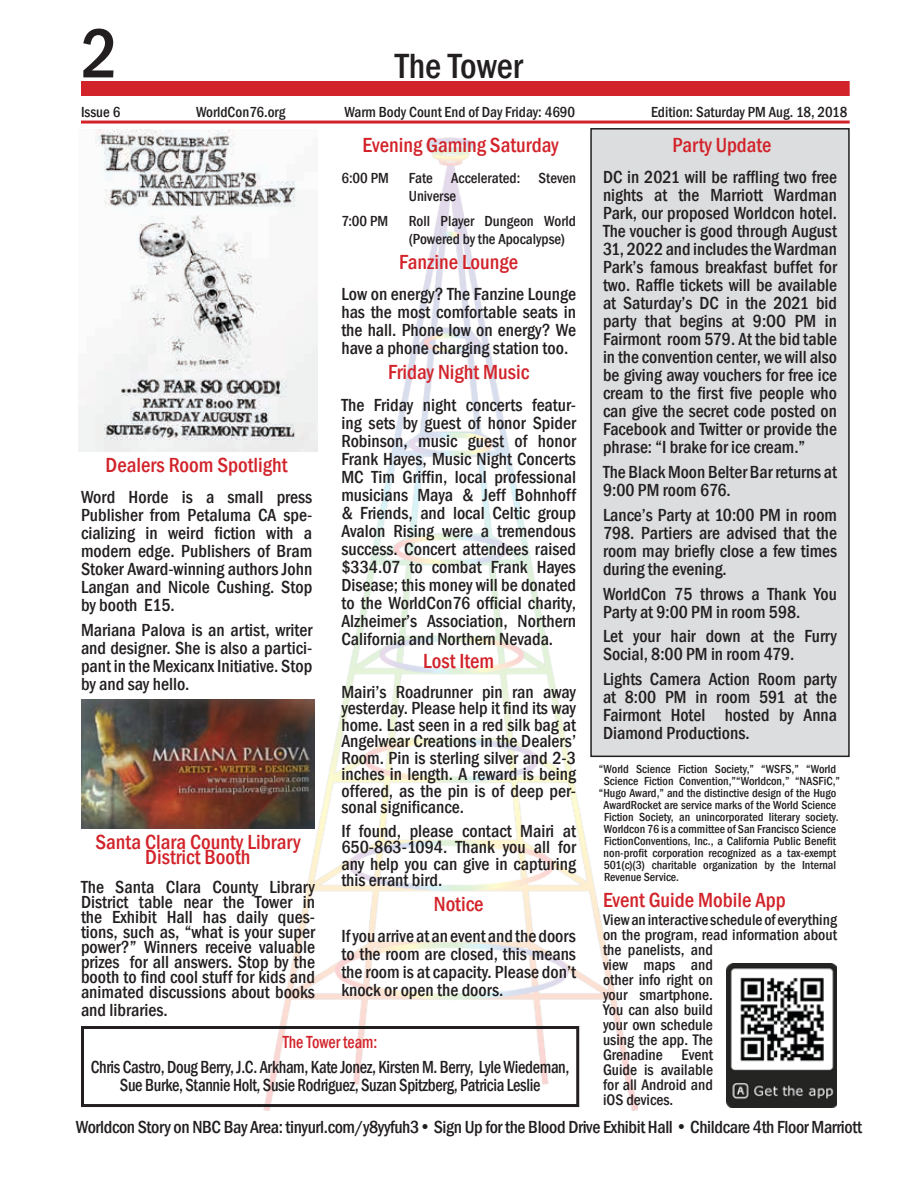
<style>
.page{position:relative;width:918px;height:1188px;background:#fff}
.page>*{position:absolute;margin:0;border:0;box-sizing:border-box;transform-origin:0 0}
.t1{font:500 condensed 72px "Franklin Gothic";color:#231f20}
.t2{font:500 condensed 36px "Franklin Gothic";color:#231f20}
.t3{font:500 condensed 21px/15px "Franklin Gothic";color:#d2232a;text-align:center}
.t4{font:500 condensed 18px/18px "Franklin Gothic";color:#231f20;text-align:justify}
.t5{font:500 condensed 18px/18px "Franklin Gothic";letter-spacing:-.02em;color:#231f20;text-align:center;scale:.92 1}
.t6{font:500 condensed 18px "Franklin Gothic";letter-spacing:-.02em;color:#231f20}
.t7{font:500 condensed 18px "Franklin Gothic";color:#d2232a;scale:.9 1}
.t8{font:500 condensed 15.75px/15px "Franklin Gothic";color:#231f20}
.t9{font:500 condensed 15px/18px "Franklin Gothic";color:#231f20}
.t10{font:500 condensed 12px "Franklin Gothic";color:#231f20}
</style>
<div class="page">
<div style="left:81px;top:81px;width:769px;height:15px;background:#d2232a"></div>
<img style="left:264px;top:137px;width:373px;height:973px">
<hr style="left:81px;top:121px;width:769px;height:3px;background:#d2232a">
<div style="left:591px;top:129px;width:258px;height:627px;background:#dcddde"></div>
<div style="left:590px;top:128px;width:260px;height:629px;border:2px solid #231f20"></div>
<div style="left:81px;top:1026px;width:498px;height:81px;border:3px solid #231f20"></div>
<img style="left:726px;top:964px;width:111px;height:144px">
<img style="left:79px;top:130px;width:238px;height:321px">
<img style="left:81px;top:699px;width:234px;height:130px">
<h1 class="t1" style="left:81px;top:6px;width:38px">2</h1>
<h2 class="t2" style="left:395px;top:43px;width:129px">The Tower</h2>
<p class="t9" style="left:81px;top:103px;width:41px">Issue 6</p>
<p class="t9" style="left:196px;top:103px;width:91px">WorldCon76.org</p>
<p class="t9" style="left:344px;top:103px;width:232px">Warm Body Count End of Day Friday: 4690</p>
<p class="t9" style="left:651px;top:103px;width:198px">Edition: Saturday PM Aug. 18, 2018</p>
<p class="t3" style="left:106px;top:457px;width:183px">Dealers Room Spotlight</p>
<p class="t4" style="left:81px;top:488px;width:233px">Word Horde is a small press Publisher from Petaluma CA spe&shy;cializing in weird fiction with a modern edge. Publishers of Bram Stoker Award-winning authors John Langan and Nicole Cushing. Stop by booth E15.</p>
<p class="t4" style="left:81px;top:621px;width:233px">Mariana Palova is an artist, writer and designer. She is also a partici&shy;pant in the Mexicanx Initiative. Stop by and say hello.</p>
<p class="t3" style="left:95px;top:834px;width:207px">Santa Clara County Library<br>District Booth</p>
<p class="t4" style="left:81px;top:879px;width:236px;line-height:15px">The Santa Clara County Library District table near the Tower in the Exhibit Hall has daily ques&shy;tions, such as, “what is your super power?” Winners receive valuable prizes for all answers. Stop by the booth to find cool stuff for kids and animated discussions about books</p>
<p class="t4" style="left:81px;top:1000px;width:88px">and libraries.</p>
<p class="t3" style="left:363px;top:137px;width:198px">Evening Gaming Saturday</p>
<p class="t9" style="left:341px;top:169px;width:49px">6:00 PM</p>
<p class="t9" style="left:409px;top:169px;width:169px">Fate Accelerated: Steven<br>Universe</p>
<p class="t9" style="left:341px;top:212px;width:48px">7:00 PM</p>
<p class="t9" style="left:409px;top:212px;width:169px">Roll Player Dungeon World (Powered by the Apocalypse)</p>
<p class="t3" style="left:399px;top:254px;width:120px">Fanzine Lounge</p>
<p class="t4" style="left:341px;top:285px;width:236px">Low on energy? The Fanzine Lounge has the most comfortable seats in the hall. Phone low on energy? We have a phone charging station too.</p>
<p class="t3" style="left:388px;top:364px;width:143px">Friday Night Music</p>
<p class="t4" style="left:341px;top:395px;width:236px">The Friday night concerts featur&shy;ing sets by guest of honor Spider Robinson, music guest of honor Frank Hayes, Music Night Concerts MC Tim Griffin, local professional musicians Maya &amp; Jeff Bohnhoff &amp; Friends, and local Celtic group Avalon Rising were a tremendous success. Concert attendees raised $334.07 to combat Frank Hayes Disease; this money will be donated to the WorldCon76 official charity, Alzheimer’s Association, Northern California and Northern Nevada.</p>
<p class="t3" style="left:423px;top:653px;width:73px">Lost Item</p>
<p class="t4" style="left:341px;top:683px;width:236px;line-height:16.5px">Mairi’s Roadrunner pin ran away yesterday. Please help it find its way home. Last seen in a red silk bag at Angelwear Creations in the Dealers’ Room. Pin is sterling silver and 2-3 inches in length. A reward is being offered, as the pin is of deep per&shy;sonal significance.</p>
<p class="t4" style="left:341px;top:822px;width:236px;line-height:16.5px">If found, please contact Mairi at 650-863-1094. Thank you all for any help you can give in capturing this errant bird.</p>
<p class="t3" style="left:434px;top:896px;width:51px">Notice</p>
<p class="t4" style="left:341px;top:927px;width:236px">If you arrive at an event and the doors to the room are closed, this means the room is at capacity. Please don’t knock or open the doors.</p>
<p class="t7" style="left:283px;top:1031px;width:107px">The Tower team:</p>
<p class="t5" style="left:91px;top:1058px;width:522px">Chris Castro, Doug Berry, J.C. Arkham, Kate Jonez, Kirsten M. Berry, Lyle Wiedeman,<br>Sue Burke, Stannie Holt, Susie Rodriguez, Suzan Spitzberg, Patricia Leslie</p>
<p class="t3" style="left:672px;top:137px;width:100px">Party Update</p>
<p class="t4" style="left:603px;top:168px;width:236px">DC in 2021 will be raffling two free nights at the Marriott Wardman Park, our proposed Worldcon hotel.<br>The voucher is good through August 31, 2022 and includes the Wardman Park’s famous breakfast buffet for two. Raffle tickets will be available at Saturday’s DC in the 2021 bid party that begins at 9:OO PM in Fairmont room 579. At the bid table in the convention center, we will also be giving away vouchers for free ice cream to the first five people who can give the secret code posted on Facebook and Twitter or provide the phrase: “I brake for ice cream.”</p>
<p class="t4" style="left:603px;top:463px;width:236px">The Black Moon Belter Bar returns at<br>9:00 PM room 676.</p>
<p class="t4" style="left:603px;top:506px;width:236px">Lance’s Party at 10:00 PM in room 798. Partiers are advised that the room may briefly close a few times during the evening.</p>
<p class="t4" style="left:603px;top:584px;width:236px">WorldCon 75 throws a Thank You<br>Party at 9:00 PM in room 598.</p>
<p class="t4" style="left:603px;top:627px;width:235px">Let your hair down at the Furry<br>Social, 8:00 PM in room 479.</p>
<p class="t4" style="left:603px;top:670px;width:236px">Lights Camera Action Room party at 8:00 PM in room 591 at the Fairmont Hotel hosted by Anna Diamond Productions.</p>
<p class="t10" style="left:599px;top:761px;width:239px">“World Science Fiction Society,” “WSFS,” “World</p>
<p class="t10" style="left:604px;top:773px;width:238px">Science Fiction Convention,”“Worldcon,” “NASFiC,”</p>
<p class="t10" style="left:599px;top:785px;width:239px">“Hugo Award,” and the distinctive design of the Hugo</p>
<p class="t10" style="left:604px;top:797px;width:234px">AwardRocket are service marks of the World Science</p>
<p class="t10" style="left:604px;top:809px;width:236px">Fiction Society, an unincorporated literary society.</p>
<p class="t10" style="left:604px;top:821px;width:234px">Worldcon 76 is a committee of San Francisco Science</p>
<p class="t10" style="left:604px;top:833px;width:234px">FictionConventions, Inc., a California Public Benefit</p>
<p class="t10" style="left:604px;top:845px;width:234px">non-profit corporation recognized as a tax-exempt</p>
<p class="t10" style="left:604px;top:857px;width:234px">501(c)(3) charitable organization by the Internal</p>
<p class="t10" style="left:604px;top:869px;width:77px">Revenue Service.</p>
<p class="t3" style="left:603px;top:892px;width:184px">Event Guide Mobile App</p>
<p class="t8" style="left:603px;top:912px;width:236px">View an interactive schedule of everything on the program, read information about the panelists, and<br>view maps and<br>other info right on<br>your smartphone.<br>You can also build<br>your own schedule<br>using the app. The<br>Grenadine Event<br>Guide is available<br>for all Android and<br>iOS devices.</p>
<p class="t6" style="left:76px;top:1116px;width:788px">Worldcon Story on NBC Bay Area: tinyurl.com/y8yyfuh3• Sign Up for the Blood Drive Exhibit Hall • Childcare 4th Floor Marriott</p>
</div>
